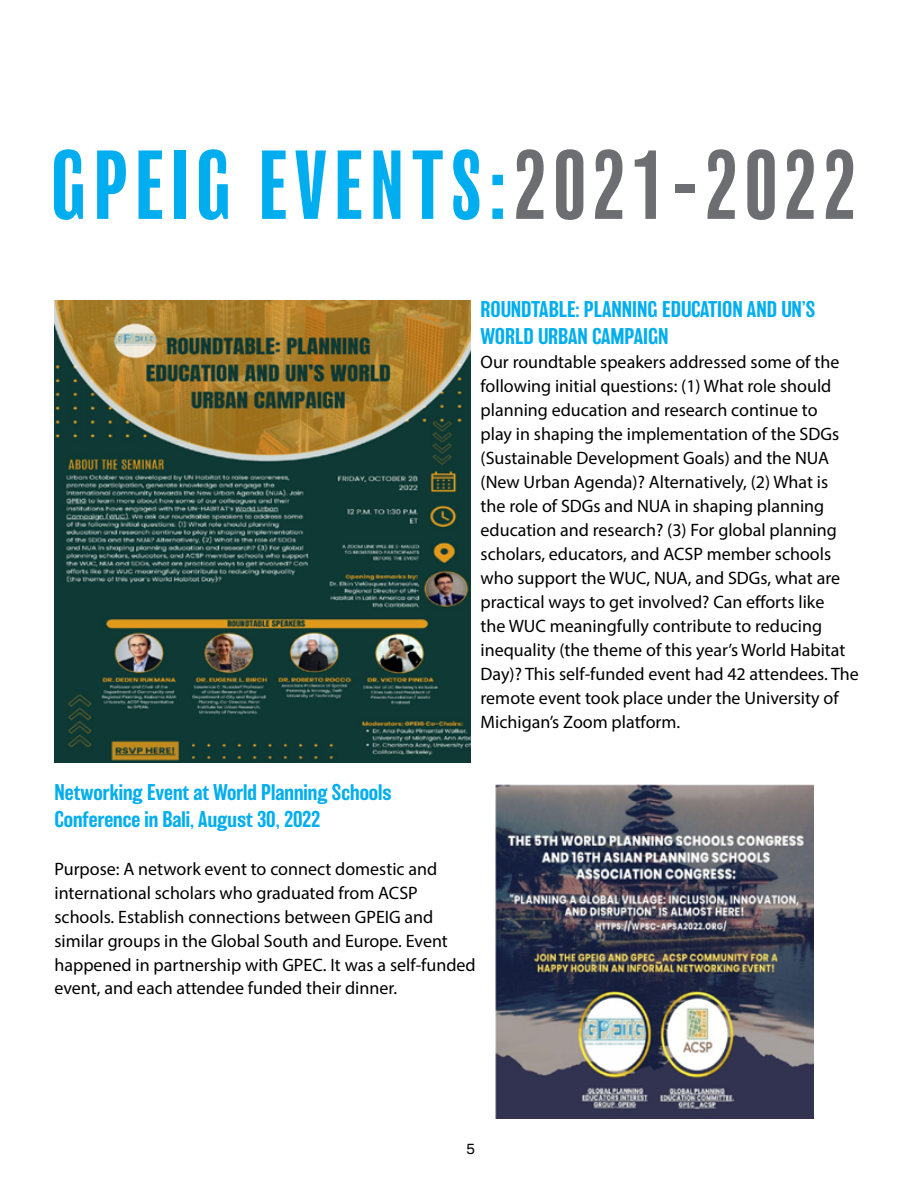
<style>
.page{position:relative;width:918px;height:1188px;background:#fff}
.page>*{position:absolute;margin:0;border:0;box-sizing:border-box;transform-origin:0 0}
.t1{font:condensed 90px "Balboa";letter-spacing:.09em;color:#00aeef}
.t2{font:500 21px/27px "Balboa";color:#00aeef}
.t3{font:18px/24px "Myriad Pro";color:#000}
.t4{font:15px "Bio Sans";color:#000}
.s1{color:#6d6e71}
</style>
<div class="page">
<img style="left:54px;top:300px;width:417px;height:463px">
<img style="left:495px;top:784px;width:319px;height:334px">
<h1 class="t1" style="left:52px;top:139px;width:805px">GPEIG EVENTS:<span class="s1">2021-2022</span></h1>
<p class="t2" style="left:481px;top:296px;width:336px">ROUNDTABLE: PLANNING EDUCATION AND UN’S<br>WORLD URBAN CAMPAIGN</p>
<p class="t3" style="left:481px;top:350px;width:380px">Our roundtable speakers addressed some of the following initial questions: (1) What role should planning education and research continue to<br>play in shaping the implementation of the SDGs (Sustainable Development Goals) and the NUA (New Urban Agenda)? Alternatively, (2) What is<br>the role of SDGs and NUA in shaping planning education and research? (3) For global planning scholars, educators, and ACSP member schools who support the WUC, NUA, and SDGs, what are practical ways to get involved? Can efforts like<br>the WUC meaningfully contribute to reducing inequality (the theme of this year’s World Habitat Day)? This self-funded event had 42 attendees. The remote event took place under the University of Michigan’s Zoom platform.</p>
<p class="t2" style="left:54px;top:778px;width:339px">Networking Event at World Planning Schools<br>Conference in Bali, August 30, 2022</p>
<p class="t3" style="left:54px;top:856px;width:423px">Purpose: A network event to connect domestic and international scholars who graduated from ACSP schools. Establish connections between GPEIG and similar groups in the Global South and Europe. Event happened in partnership with GPEC. It was a self-funded event, and each attendee funded their dinner.</p>
<p class="t4" style="left:466px;top:1138px;width:11px">5</p>
</div>
